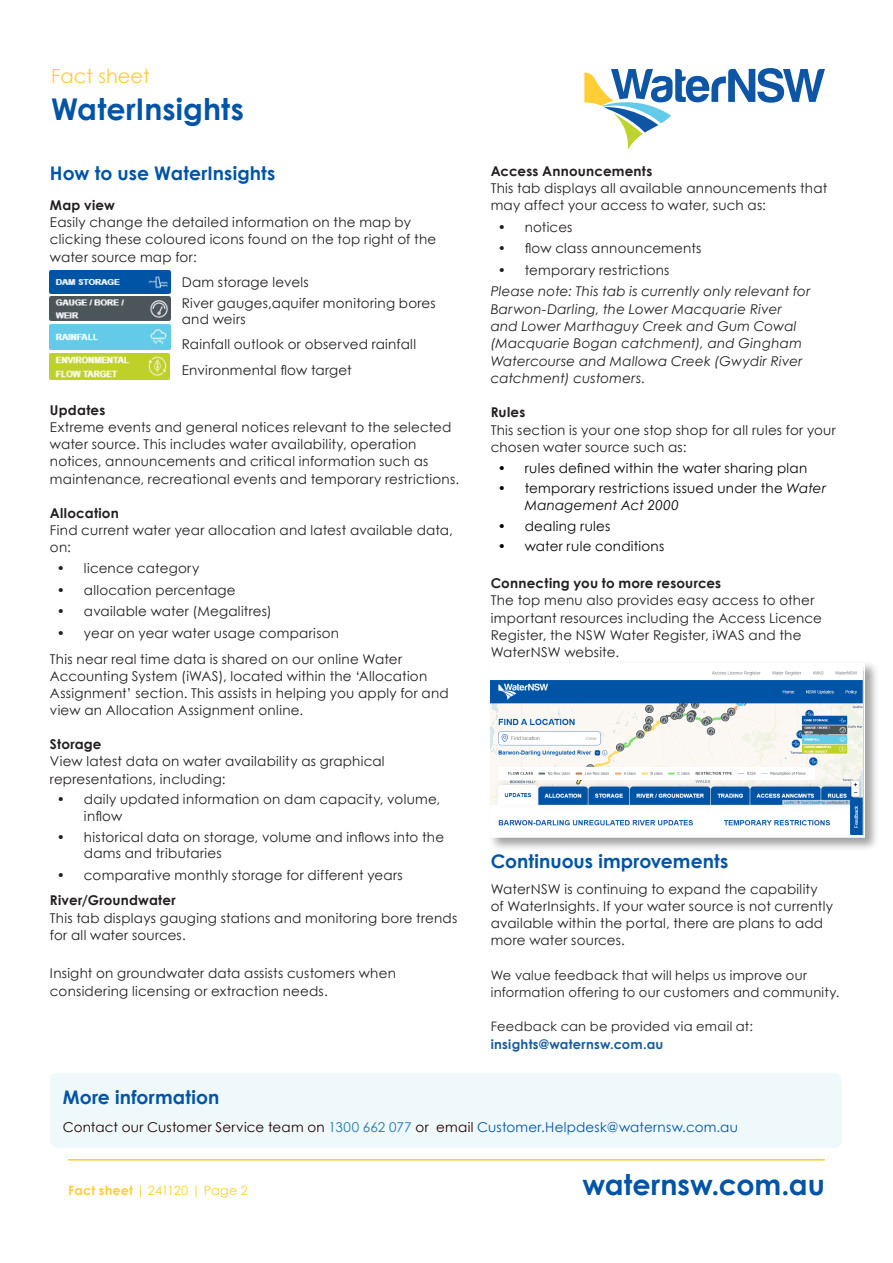
<style>
.page{position:relative;width:893px;height:1263px;background:#fff}
.page>*{position:absolute;margin:0;border:0;box-sizing:border-box;transform-origin:0 0}
.Main_Heading{font:700 30px "Century Gothic";letter-spacing:.005em;color:#0154a6}
.t1{font:700 28.5px "Century Gothic";color:#0154a6}
.Fact_Sheet_Running_H{font:19.5px "Century Gothic";color:#ffcf32}
.Body_Copy{font:700 18.75px "Century Gothic";letter-spacing:.005em;color:#0154a6}
.Introductory_paragra{font:700 18.75px "Century Gothic";color:#0154a6}
.Body_Copy-2{font:13.5px/17.2px "Century Gothic";letter-spacing:.015em;color:#231f20}
.Body_Copy-3{font:italic 13.5px/17.2px "Century Gothic";letter-spacing:.015em;color:#231f20}
.t2{font:13.5px/16.5px "Century Gothic";letter-spacing:.015em;color:#040503}
.Introductory_paragra-2{font:13.5px/16.5px "Century Gothic";letter-spacing:.015em;color:#231f20}
.Body_Copy-4{font:13.5px "Century Gothic";letter-spacing:.015em;color:#0154a6}
.Body_Copy-5{font:13.05px/17.2px "Century Gothic";letter-spacing:.02em;color:#231f20}
.Contact_details{font:12.75px "Century Gothic";letter-spacing:-.005em;color:#ffcf32}
.s1{font-weight:700}
.s2{font-style:italic}
.s3{font-weight:700;color:#175d9e}
.s4{color:#200200}
.s5{color:#2178b0}
.s6{color:#200000}
</style>
<div class="page">
<svg style="left:584px;top:68px;width:241px;height:82px"></svg>
<div style="left:488px;top:660px;width:391px;height:192px;background:#231f20;opacity:.43"></div>
<div style="left:491px;top:663px;width:374px;height:175px;background:#fff;border:2px solid #fff"></div>
<div style="left:50px;top:1073px;width:792px;height:75px;background:#eff9fc;border-radius:8px"></div>
<img style="left:491px;top:668px;width:372px;height:166px">
<img style="left:49px;top:354px;width:121px;height:25px">
<img style="left:50px;top:296px;width:121px;height:25px">
<img style="left:50px;top:324px;width:121px;height:26px">
<img style="left:50px;top:271px;width:121px;height:22px">
<hr style="left:68px;top:1159px;width:757px;height:1px;background:#fecd33">
<p class="Fact_Sheet_Running_H" style="left:51px;top:62px;width:100px">Fact sheet</p>
<p class="Main_Heading" style="left:51px;top:87px;width:194px">WaterInsights</p>
<p class="Body_Copy" style="left:50px;top:159px;width:227px">How to use WaterInsights</p>
<p class="Body_Copy-2" style="left:50px;top:196px;width:388px"><span class="s1">Map view<br></span>Easily change the detailed information on the map by clicking these coloured icons found on the top right of the water source map for:</p>
<p class="Introductory_paragra-2" style="left:182px;top:274px;width:128px">Dam storage levels</p>
<p class="Introductory_paragra-2" style="left:182px;top:294px;width:255px">River gauges,aquifer monitoring bores and weirs</p>
<p class="Introductory_paragra-2" style="left:182px;top:336px;width:236px">Rainfall outlook or observed rainfall</p>
<p class="Introductory_paragra-2" style="left:182px;top:361px;width:171px">Environmental flow target</p>
<p class="Body_Copy-2" style="left:50px;top:401px;width:411px"><span class="s1">Updates<br></span>Extreme events and general notices relevant to the selected water source. This includes water availability, operation notices, announcements and critical information such as maintenance, recreational events and temporary restrictions.</p>
<p class="Body_Copy-2" style="left:50px;top:504px;width:404px"><span class="s1">Allocation<br></span>Find current water year allocation and latest available data, on:</p>
<p class="Body_Copy-2" style="left:57px;top:559px;width:144px">• licence category</p>
<p class="Body_Copy-2" style="left:57px;top:581px;width:180px">• allocation percentage</p>
<p class="Body_Copy-2" style="left:57px;top:602px;width:216px">• available water (Megalitres)</p>
<p class="Body_Copy-2" style="left:57px;top:624px;width:284px">• year on year water usage comparison</p>
<p class="Body_Copy-2" style="left:50px;top:650px;width:400px">This near real time data is shared on our online Water Accounting System (iWAS), located within the ‘Allocation Assignment’ section. This assists in helping you apply for and view an Allocation Assignment online.</p>
<p class="Body_Copy-2" style="left:50px;top:735px;width:336px"><span class="s1">Storage<br></span>View latest data on water availability as graphical representations, including:</p>
<p class="Body_Copy-2" style="left:84px;top:791px;width:358px;line-height:16.5px;text-indent:-27px">• daily updated information on dam capacity, volume, inflow</p>
<p class="Body_Copy-2" style="left:84px;top:828px;width:362px;line-height:16.5px;text-indent:-27px">• historical data on storage, volume and inflows into the dams and tributaries</p>
<p class="Body_Copy-2" style="left:57px;top:866px;width:347px">• comparative monthly storage for different years</p>
<p class="Body_Copy-2" style="left:50px;top:891px;width:409px"><span class="s1">River/Groundwater<br></span>This tab displays gauging stations and monitoring bore trends for all water sources.</p>
<p class="Body_Copy-2" style="left:50px;top:964px;width:347px">Insight on groundwater data assists customers when considering licensing or extraction needs.</p>
<p class="Body_Copy-2" style="left:491px;top:162px;width:338px"><span class="s1">Access Announcements<br></span>This tab displays all available announcements that may affect your access to water, such as:</p>
<p class="Body_Copy-2" style="left:498px;top:218px;width:76px">• notices</p>
<p class="Body_Copy-2" style="left:498px;top:240px;width:205px">• flow class announcements</p>
<p class="Body_Copy-2" style="left:498px;top:261px;width:173px">• temporary restrictions</p>
<p class="Body_Copy-3" style="left:491px;top:283px;width:321px">Please note: This tab is currently only relevant for Barwon-Darling, the Lower Macquarie River and Lower Marthaguy Creek and Gum Cowal (Macquarie Bogan catchment), and Gingham Watercourse and Mallowa Creek (Gwydir River catchment) customers.</p>
<p class="Body_Copy-2" style="left:491px;top:404px;width:347px"><span class="s1">Rules<br></span>This section is your one stop shop for all rules for your chosen water source such as:</p>
<p class="t2" style="left:498px;top:459px;width:311px">• rules defined within the water sharing plan</p>
<p class="t2" style="left:525px;top:480px;width:303px;text-indent:-27px">• temporary restrictions issued under the <span class="s2">Water<br>Management Act 2000</span></p>
<p class="t2" style="left:498px;top:517px;width:114px">• dealing rules</p>
<p class="t2" style="left:498px;top:538px;width:168px">• water rule conditions</p>
<p class="Body_Copy-2" style="left:491px;top:574px;width:333px"><span class="s1">Connecting you to more resources<br></span>The top menu also provides easy access to other important resources including the Access Licence Register, the NSW Water Register, iWAS and the WaterNSW website.</p>
<p class="Introductory_paragra" style="left:491px;top:847px;width:239px">Continuous improvements</p>
<p class="Body_Copy-2" style="left:491px;top:880px;width:344px">WaterNSW is continuing to expand the capability of WaterInsights. If your water source is not currently available within the portal, there are plans to add more water sources.</p>
<p class="Body_Copy-5" style="left:491px;top:966px;width:350px">We value feedback that will helps us improve our information offering to our customers and community.</p>
<p class="Body_Copy-5" style="left:491px;top:1018px;width:264px">Feedback can be provided via email at: <span class="s3">insights@waternsw.com.au</span></p>
<p class="Body_Copy" style="left:63px;top:1082px;width:158px">More information</p>
<p class="Body_Copy-4" style="left:63px;top:1117px;width:677px"><span class="s4">Contact our Customer Service team on</span> <span class="s5">1300 662 077</span> <span class="s6">or email</span> Customer.Helpdesk@waternsw.com.au</p>
<p class="Contact_details" style="left:68px;top:1182px;width:181px"><span class="s1">Fact sheet |</span> 241120 | Page 2</p>
<h2 class="t1" style="left:583px;top:1163px;width:244px">waternsw.com.au</h2>
</div>
